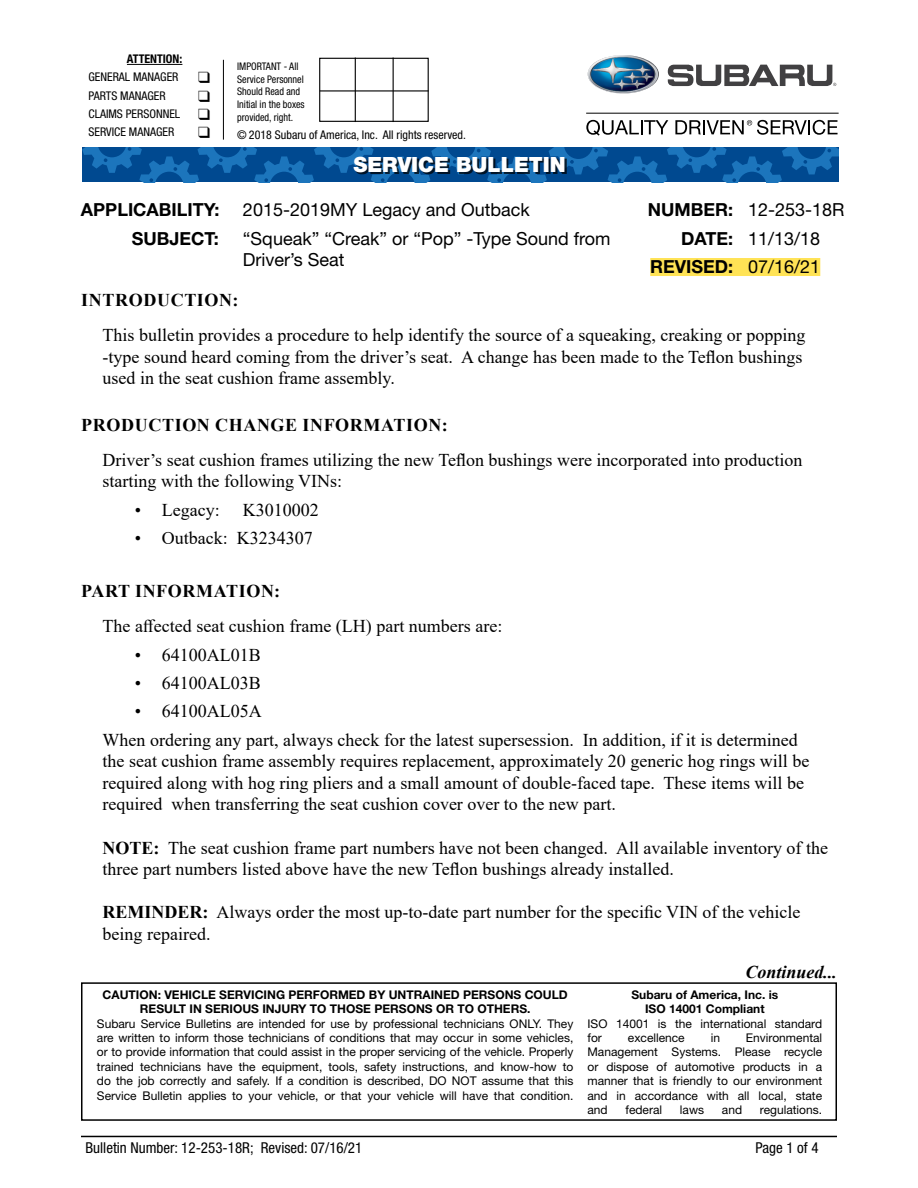
<style>
.page{position:relative;width:918px;height:1188px;background:#fff}
.page>*{position:absolute;margin:0;border:0;box-sizing:border-box;transform-origin:0 0}
.t1{font:900 21px "Helvetica Neue LT Std";color:#fff}
.t2{font:18px/21.6px "Times New Roman";color:#000}
.t3{font:18px/21.6px "Helvetica Neue LT Std";color:#000}
.t4{font:700 18px "Times New Roman";letter-spacing:.035em;color:#000}
.t5{font:700 18px "Helvetica Neue LT Std";color:#000}
.t6{font:italic 700 18px "Times New Roman";color:#000}
.t7{font:condensed 15px "Helvetica Neue LT Std";color:#000}
.t8{font:12px/14.4px "Helvetica Neue LT Std";color:#000;text-align:justify}
.t9{font:700 12px/14.4px "Helvetica Neue LT Std";color:#000;text-align:center}
.t10{font:condensed 12px "Helvetica Neue LT Std";color:#000}
.t11{font:700 condensed 12px "Helvetica Neue LT Std";color:#000}
.t12{font:condensed 10.5px/12.6px "Helvetica Neue LT Std";color:#000;scale:.96 1}
.s1{font-weight:700}
.s2{font-weight:400}
</style>
<div class="page">
<hr style="left:81px;top:1136px;width:756px;height:1px;background:#000">
<div style="left:650px;top:258px;width:170px;height:18px;background:#ffe355"></div>
<div style="left:81px;top:982px;width:756px;height:139px;border:2px solid #000"></div>
<svg style="left:82px;top:147px;width:757px;height:35px;background:#09579e"></svg>
<div style="left:355px;top:158px;width:211px;height:16px;background:#000;opacity:.75"></div>
<div style="left:319px;top:58px;width:110px;height:64px;border:1px solid #000"></div>
<hr style="left:355px;top:58px;width:1px;height:64px;background:#000">
<hr style="left:393px;top:58px;width:1px;height:64px;background:#000">
<hr style="left:320px;top:90px;width:109px;height:2px;background:#000">
<hr style="left:127px;top:64px;width:55px;height:1px;background:#000">
<hr style="left:223px;top:60px;width:1px;height:80px;background:#000">
<img style="left:588px;top:55px;width:71px;height:39px">
<svg style="left:668px;top:64px;width:168px;height:22px"></svg>
<hr style="left:586px;top:113px;width:253px;height:1px;background:#000">
<svg style="left:586px;top:120px;width:82px;height:16px"></svg>
<svg style="left:675px;top:120px;width:163px;height:15px"></svg>
<p class="t11" style="left:127px;top:52px;width:57px">ATTENTION:</p>
<p class="t10" style="left:89px;top:70px;width:92px">GENERAL MANAGER</p>
<p class="t10" style="left:89px;top:88px;width:79px">PARTS MANAGER</p>
<p class="t10" style="left:89px;top:106px;width:93px">CLAIMS PERSONNEL</p>
<p class="t10" style="left:89px;top:125px;width:87px">SERVICE MANAGER</p>
<p class="t12" style="left:237px;top:60px;width:72px">IMPORTANT - All<br>Service Personnel<br>Should Read and<br>Initial in the boxes provided, right.</p>
<p class="t10" style="left:237px;top:128px;width:230px">© 2018 Subaru of America, Inc. All rights reserved.</p>
<p class="t1" style="left:353px;top:152px;width:214px">SERVICE BULLETIN</p>
<p class="t5" style="left:81px;top:199px;width:140px">APPLICABILITY:</p>
<p class="t3" style="left:243px;top:199px;width:288px">2015-2019MY Legacy and Outback</p>
<p class="t5" style="left:132px;top:227px;width:89px">SUBJECT:</p>
<p class="t3" style="left:243px;top:227px;width:369px">“Squeak” “Creak” or “Pop” -Type Sound from<br>Driver’s Seat</p>
<p class="t3" style="left:648px;top:199px;width:198px"><span class="s1">NUMBER:</span> 12-253-18R</p>
<p class="t3" style="left:681px;top:227px;width:141px"><span class="s1">DATE:</span> 11/13/18</p>
<p class="t5" style="left:650px;top:256px;width:172px">REVISED: <span class="s2">07/16/21</span></p>
<p class="t4" style="left:81px;top:287px;width:159px">INTRODUCTION:</p>
<p class="t2" style="left:103px;top:324px;width:704px">This bulletin provides a procedure to help identify the source of a squeaking, creaking or popping -type sound heard coming from the driver’s seat. A change has been made to the Teflon bushings used in the seat cushion frame assembly.</p>
<p class="t4" style="left:81px;top:412px;width:368px">PRODUCTION CHANGE INFORMATION:</p>
<p class="t2" style="left:103px;top:448px;width:701px">Driver’s seat cushion frames utilizing the new Teflon bushings were incorporated into production starting with the following VINs:</p>
<p class="t2" style="left:135px;top:498px;width:86px">• Legacy:</p>
<p class="t2" style="left:243px;top:498px;width:77px">K3010002</p>
<p class="t2" style="left:135px;top:527px;width:179px">• Outback: K3234307</p>
<p class="t4" style="left:81px;top:578px;width:201px">PART INFORMATION:</p>
<p class="t2" style="left:103px;top:615px;width:401px">The affected seat cushion frame (LH) part numbers are:</p>
<p class="t2" style="left:135px;top:643px;width:127px">• 64100AL01B</p>
<p class="t2" style="left:135px;top:671px;width:127px">• 64100AL03B</p>
<p class="t2" style="left:103px;top:696px;width:697px;line-height:28.3px;text-indent:32px">• 64100AL05A<br>When ordering any part, always check for the latest supersession. In addition, if it is determined</p>
<p class="t2" style="left:103px;top:750px;width:708px">the seat cushion frame assembly requires replacement, approximately 20 generic hog rings will be required along with hog ring pliers and a small amount of double-faced tape. These items will be required when transferring the seat cushion cover over to the new part.</p>
<p class="t2" style="left:103px;top:836px;width:727px"><span class="s1">NOTE:</span> The seat cushion frame part numbers have not been changed. All available inventory of the three part numbers listed above have the new Teflon bushings already installed.</p>
<p class="t2" style="left:103px;top:901px;width:700px"><span class="s1">REMINDER:</span> Always order the most up-to-date part number for the specific VIN of the vehicle being repaired.</p>
<p class="t9" style="left:103px;top:987px;width:467px">CAUTION: VEHICLE SERVICING PERFORMED BY UNTRAINED PERSONS COULD<br>RESULT IN SERIOUS INJURY TO THOSE PERSONS OR TO OTHERS.</p>
<p class="t8" style="left:97px;top:1016px;width:478px">Subaru Service Bulletins are intended for use by professional technicians ONLY. They are written to inform those technicians of conditions that may occur in some vehicles, or to provide information that could assist in the proper servicing of the vehicle. Properly trained technicians have the equipment, tools, safety instructions, and know-how to do the job correctly and safely. If a condition is described, DO NOT assume that this Service Bulletin applies to your vehicle, or that your vehicle will have that condition.</p>
<p class="t6" style="left:746px;top:959px;width:93px">Continued...</p>
<p class="t9" style="left:631px;top:987px;width:148px">Subaru of America, Inc. is<br>ISO 14001 Compliant</p>
<p class="t8" style="left:588px;top:1016px;width:236px">ISO 14001 is the international standard for</p>
<p class="t8" style="left:588px;top:1030px;width:236px;text-indent:158px">Environmental Management Systems. Please recycle or dispose of automotive products in a manner that is friendly to our environment and in accordance with all local, state and</p>
<p class="t8" style="left:628px;top:1030px;width:58px">excellence</p>
<p class="t8" style="left:711px;top:1030px;width:11px">in</p>
<p class="t8" style="left:626px;top:1102px;width:38px">federal</p>
<p class="t8" style="left:680px;top:1102px;width:26px">laws</p>
<p class="t8" style="left:722px;top:1102px;width:22px">and</p>
<p class="t8" style="left:760px;top:1102px;width:64px">regulations.</p>
<p class="t7" style="left:86px;top:1138px;width:278px">Bulletin Number: 12-253-18R; Revised: 07/16/21</p>
<p class="t7" style="left:756px;top:1138px;width:65px">Page 1 of 4</p>
</div>
